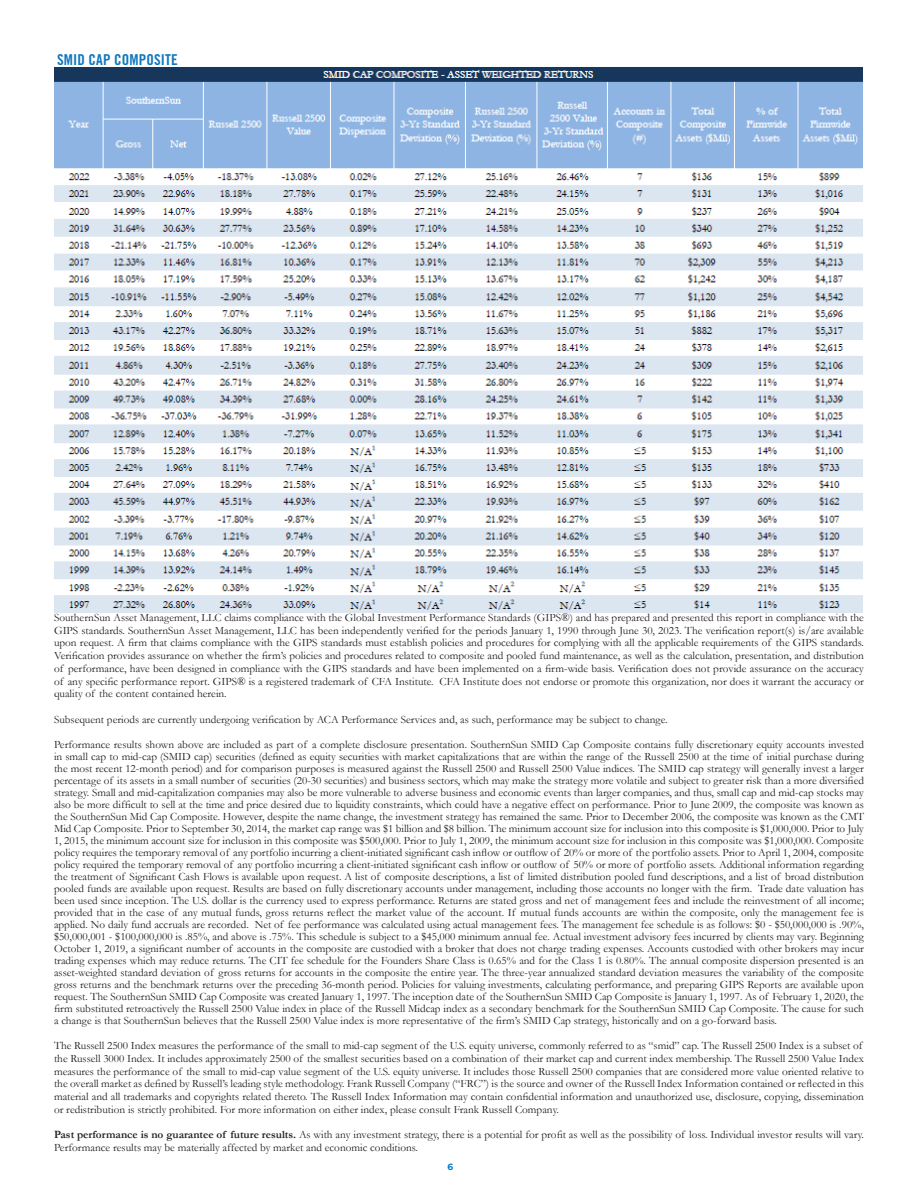
<style>
.page{position:relative;width:918px;height:1188px;background:#fff}
.page>*{position:absolute;margin:0;border:0;box-sizing:border-box;transform-origin:0 0}
.t1{font:15px "Trade Gothic LT Std Bd Cn 20";letter-spacing:.01em;color:#1077be}
.t2{font:11.25px/12px "Garamond";color:#231f20;text-align:justify}
.t3{font:700 9px "Montserrat";color:#0079c2}
.s1{font-weight:700}
</style>
<div class="page">
<img style="left:55px;top:67px;width:808px;height:546px">
<h1 class="t1" style="left:57px;top:50px;width:122px">SMID CAP COMPOSITE</h1>
<p class="t2" style="left:54px;top:611px;width:812px;line-height:12.8px">SouthernSun Asset Management, LLC claims compliance with the Global Investment Performance Standards (GIPS®) and has prepared and presented this report in compliance with the GIPS standards. SouthernSun Asset Management, LLC has been independently verified for the periods January 1, 1990 through June 30, 2023. The verification report(s) is/are available upon request. A firm that claims compliance with the GIPS standards must establish policies and procedures for complying with all the applicable requirements of the GIPS standards.<br>Verification provides assurance on whether the firm’s policies and procedures related to composite and pooled fund maintenance, as well as the calculation, presentation, and distribution of performance, have been designed in compliance with the GIPS standards and have been implemented on a firm-wide basis. Verification does not provide assurance on the accuracy of any specific performance report. GIPS® is a registered trademark of CFA Institute. CFA Institute does not endorse or promote this organization, nor does it warrant the accuracy or quality of the content contained herein.</p>
<p class="t2" style="left:54px;top:713px;width:615px">Subsequent periods are currently undergoing verification by ACA Performance Services and, as such, performance may be subject to change.</p>
<p class="t2" style="left:54px;top:738px;width:812px">Performance results shown above are included as part of a complete disclosure presentation. SouthernSun SMID Cap Composite contains fully discretionary equity accounts invested in small cap to mid-cap (SMID cap) securities (defined as equity securities with market capitalizations that are within the range of the Russell 2500 at the time of initial purchase during the most recent 12-month period) and for comparison purposes is measured against the Russell 2500 and Russell 2500 Value indices. The SMID cap strategy will generally invest a larger percentage of its assets in a small number of securities (20-30 securities) and business sectors, which may make the strategy more volatile and subject to greater risk than a more diversified strategy. Small and mid-capitalization companies may also be more vulnerable to adverse business and economic events than larger companies, and thus, small cap and mid-cap stocks may also be more difficult to sell at the time and price desired due to liquidity constraints, which could have a negative effect on performance. Prior to June 2009, the composite was known as the SouthernSun Mid Cap Composite. However, despite the name change, the investment strategy has remained the same. Prior to December 2006, the composite was known as the CMT Mid Cap Composite. Prior to September 30, 2014, the market cap range was $1 billion and $8 billion. The minimum account size for inclusion into this composite is $1,000,000. Prior to July 1, 2015, the minimum account size for inclusion in this composite was $500,000. Prior to July 1, 2009, the minimum account size for inclusion in this composite was $1,000,000. Composite policy requires the temporary removal of any portfolio incurring a client-initiated significant cash inflow or outflow of 20% or more of the portfolio assets. Prior to April 1, 2004, composite policy required the temporary removal of any portfolio incurring a client-initiated significant cash inflow or outflow of 50% or more of portfolio assets. Additional information regarding the treatment of Significant Cash Flows is available upon request. A list of composite descriptions, a list of limited distribution pooled fund descriptions, and a list of broad distribution pooled funds are available upon request. Results are based on fully discretionary accounts under management, including those accounts no longer with the firm. Trade date valuation has been used since inception. The U.S. dollar is the currency used to express performance. Returns are stated gross and net of management fees and include the reinvestment of all income; provided that in the case of any mutual funds, gross returns reflect the market value of the account. If mutual funds accounts are within the composite, only the management fee is applied. No daily fund accruals are recorded. Net of fee performance was calculated using actual management fees. The management fee schedule is as follows: $0 - $50,000,000 is .90%, $50,000,001 - $100,000,000 is .85%, and above is .75%. This schedule is subject to a $45,000 minimum annual fee. Actual investment advisory fees incurred by clients may vary. Beginning October 1, 2019, a significant number of accounts in the composite are custodied with a broker that does not charge trading expenses. Accounts custodied with other brokers may incur trading expenses which may reduce returns. The CIT fee schedule for the Founders Share Class is 0.65% and for the Class 1 is 0.80%. The annual composite dispersion presented is an asset-weighted standard deviation of gross returns for accounts in the composite the entire year. The three-year annualized standard deviation measures the variability of the composite gross returns and the benchmark returns over the preceding 36-month period. Policies for valuing investments, calculating performance, and preparing GIPS Reports are available upon request. The SouthernSun SMID Cap Composite was created January 1, 1997. The inception date of the SouthernSun SMID Cap Composite is January 1, 1997. As of February 1, 2020, the firm substituted retroactively the Russell 2500 Value index in place of the Russell Midcap index as a secondary benchmark for the SouthernSun SMID Cap Composite. The cause for such a change is that SouthernSun believes that the Russell 2500 Value index is more representative of the firm’s SMID Cap strategy, historically and on a go-forward basis.</p>
<p class="t2" style="left:54px;top:1039px;width:812px;line-height:12.8px;text-align:left">The Russell 2500 Index measures the performance of the small to mid-cap segment of the U.S. equity universe, commonly referred to as “smid” cap. The Russell 2500 Index is a subset of the Russell 3000 Index. It includes approximately 2500 of the smallest securities based on a combination of their market cap and current index membership. The Russell 2500 Value Index measures the performance of the small to mid-cap value segment of the U.S. equity universe. It includes those Russell 2500 companies that are considered more value oriented relative to the overall market as defined by Russell’s leading style methodology. Frank Russell Company (“FRC”) is the source and owner of the Russell Index Information contained or reflected in this material and all trademarks and copyrights related thereto. The Russell Index Information may contain confidential information and unauthorized use, disclosure, copying, dissemination or redistribution is strictly prohibited. For more information on either index, please consult Frank Russell Company.</p>
<p class="t2" style="left:54px;top:1128px;width:812px;line-height:12.8px"><span class="s1">Past performance is no guarantee of future results.</span> As with any investment strategy, there is a potential for profit as well as the possibility of loss. Individual investor results will vary.<br>Performance results may be materially affected by market and economic conditions.</p>
<p class="t3" style="left:448px;top:1160px;width:7px">6</p>
</div>
